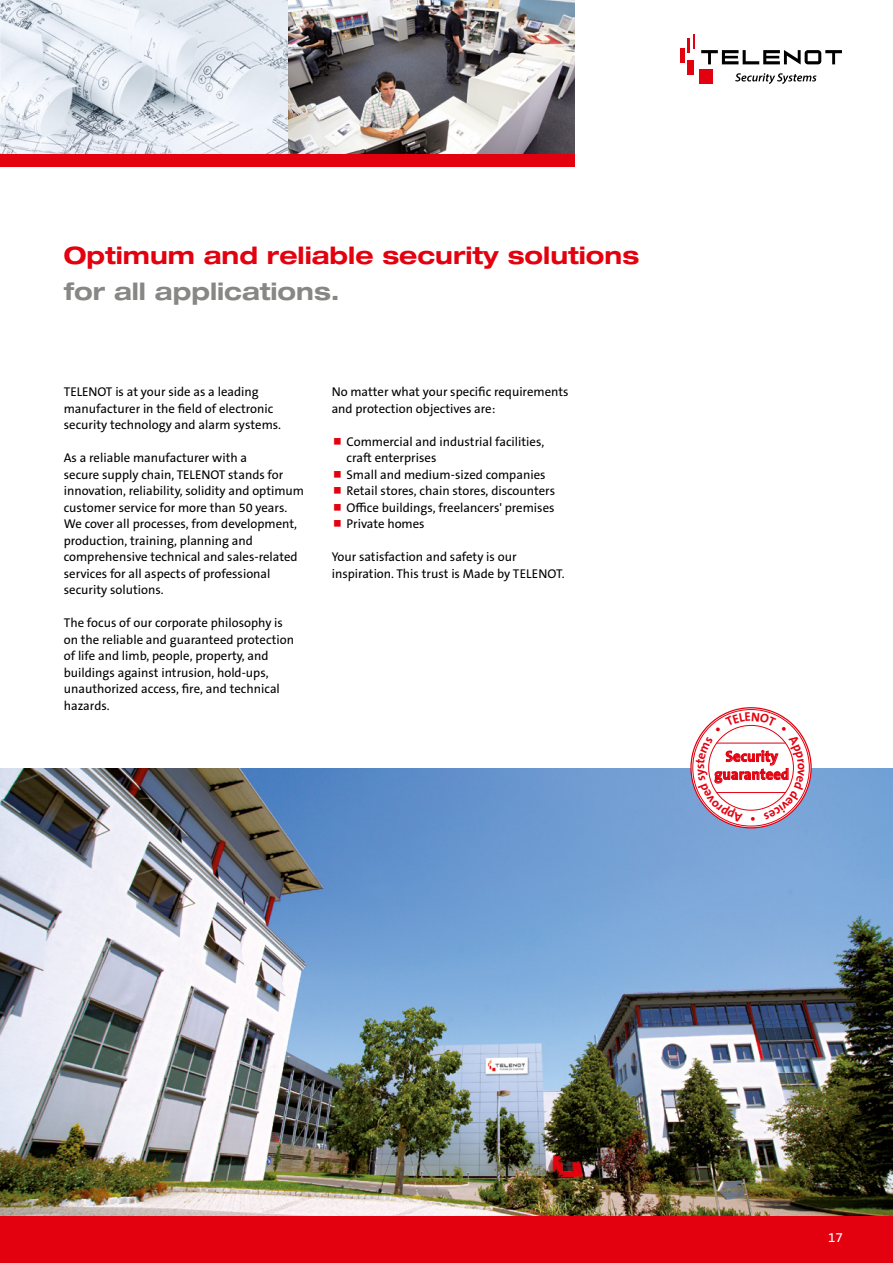
<style>
.page{position:relative;width:893px;height:1263px;background:#fff}
.page>*{position:absolute;margin:0;border:0;box-sizing:border-box;transform-origin:0 0}
.t1{font:700 expanded 24px "Helvetica Neue LT Pro";color:#e3000f}
.t2{font:700 expanded 24px "Helvetica Neue LT Pro";color:#878786}
.t3{font:700 15px/18px "The Sans B Plus W7";letter-spacing:.01em;color:#e3000f;text-align:center}
.t4{font:13.5px "The Sans B Plus W5 Plain";color:#fff}
.t5{font:12.75px/16.5px "The Sans B Plus W5 Plain";color:#000}
</style>
<div class="page">
<div style="left:0;top:1215px;width:893px;height:48px;background:#e3000f"></div>
<div style="left:699px;top:69px;width:13px;height:15px;background:#e3000f"></div>
<hr style="left:680px;top:48px;width:4px;height:15px;background:#e3000f">
<hr style="left:687px;top:38px;width:3px;height:15px;background:#e3000f">
<svg style="left:693px;top:34px;width:1px;height:14px"></svg>
<div style="left:687px;top:60px;width:7px;height:15px;background:#e3000f"></div>
<svg style="left:701px;top:50px;width:141px;height:15px"></svg>
<svg style="left:735px;top:73px;width:81px;height:11px"></svg>
<img style="left:0;top:769px;width:893px;height:446px">
<div style="left:0;top:153px;width:574px;height:14px;background:#e3000f"></div>
<img style="left:287px;top:0;width:287px;height:153px">
<svg style="left:0;top:0;width:287px;height:153px"></svg>
<svg style="left:691px;top:708px;width:120px;height:120px"></svg>
<svg style="left:696px;top:712px;width:109px;height:110px"></svg>
<h1 class="t1" style="left:64px;top:240px;width:577px">Optimum and reliable security solutions</h1>
<h1 class="t2" style="left:64px;top:276px;width:277px">for all applications.</h1>
<p class="t5" style="left:64px;top:384px;width:219px">TELENOT is at your side as a leading manufacturer in the field of electronic security technology and alarm systems.</p>
<p class="t5" style="left:64px;top:450px;width:242px">As a reliable manufacturer with a<br>secure supply chain, TELENOT stands for innovation, reliability, solidity and optimum customer service for more than 50 years.<br>We cover all processes, from development, production, training, planning and comprehensive technical and sales-related services for all aspects of professional security solutions.</p>
<p class="t5" style="left:64px;top:615px;width:232px">The focus of our corporate philosophy is on the reliable and guaranteed protection of life and limb, people, property, and buildings against intrusion, hold-ups, unauthorized access, fire, and technical hazards.</p>
<p class="t5" style="left:332px;top:384px;width:238px">No matter what your specific requirements and protection objectives are:</p>
<p class="t5" style="left:347px;top:433px;width:210px">Commercial and industrial facilities, craft enterprises<br>Small and medium-sized companies<br>Retail stores, chain stores, discounters<br>Office buildings, freelancers' premises<br>Private homes</p>
<p class="t5" style="left:332px;top:549px;width:235px">Your satisfaction and safety is our inspiration. This trust is Made by TELENOT.</p>
<p class="t3" style="left:714px;top:747px;width:76px">Security guaranteed</p>
<p class="t4" style="left:828px;top:1229px;width:16px">17</p>
</div>
